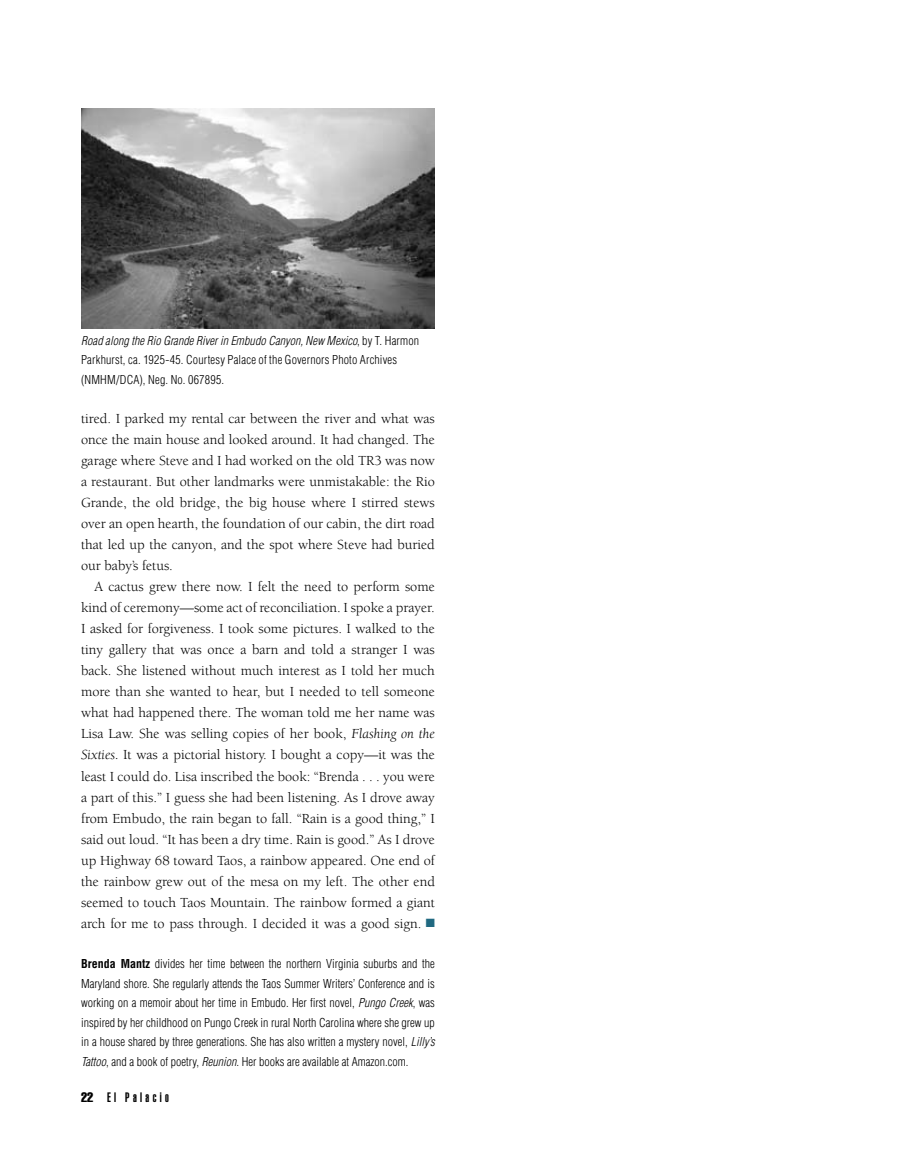
<style>
.page{position:relative;width:905px;height:1175px;background:#fff}
.page>*{position:absolute;margin:0;border:0;box-sizing:border-box;transform-origin:0 0}
.t1{font:14.25px/21px "Berkeley";color:#000;text-align:justify}
.t2{font:900 extra-condensed 13.5px "Helvetica";letter-spacing:.25em;color:#000}
.t3{font:300 condensed 12px/19.5px "Helvetica";color:#000;text-align:justify}
.s1{font-style:italic}
.s2{color:#206981}
.s3{font-weight:700}
.s4{font-weight:400}
</style>
<div class="page">
<img style="left:81px;top:108px;width:354px;height:220px">
<p class="t3" style="left:81px;top:331px;width:340px;text-align:left"><span class="s1">Road along the Rio Grande River in Embudo Canyon, New Mexico</span>, by T. Harmon<br>Parkhurst, ca. 1925-45. Courtesy Palace of the Governors Photo Archives (NMHM/DCA), Neg. No. 067895.</p>
<p class="t1" style="left:81px;top:408px;width:355px">tired. I parked my rental car between the river and what was once the main house and looked around. It had changed. The garage where Steve and I had worked on the old TR3 was now a restaurant. But other landmarks were unmistakable: the Rio Grande, the old bridge, the big house where I stirred stews over an open hearth, the foundation of our cabin, the dirt road that led up the canyon, and the spot where Steve had buried our baby’s fetus.</p>
<p class="t1" style="left:81px;top:576px;width:355px;text-indent:13px">A cactus grew there now. I felt the need to perform some kind of ceremony—some act of reconciliation. I spoke a prayer.<br>I asked for forgiveness. I took some pictures. I walked to the tiny gallery that was once a barn and told a stranger I was back. She listened without much interest as I told her much more than she wanted to hear, but I needed to tell someone what had happened there. The woman told me her name was Lisa Law. She was selling copies of her book, <span class="s1">Flashing on the Sixties.</span> It was a pictorial history. I bought a copy—it was the least I could do. Lisa inscribed the book: “Brenda . . . you were a part of this.” I guess she had been listening. As I drove away from Embudo, the rain began to fall. “Rain is a good thing,” I said out loud. “It has been a dry time. Rain is good.” As I drove up Highway 68 toward Taos, a rainbow appeared. One end of the rainbow grew out of the mesa on my left. The other end seemed to touch Taos Mountain. The rainbow formed a giant arch for me to pass through. I decided it was a good sign. <span class="s2">■</span></p>
<p class="t3" style="left:81px;top:953px;width:355px"><span class="s3">Brenda Mantz</span> divides her time between the northern Virginia suburbs and the Maryland shore. She regularly attends the Taos Summer Writers’ Conference and is working on a memoir about her time in Embudo. Her first novel, <span class="s1">Pungo Creek</span>, was inspired by her childhood on Pungo Creek in rural North Carolina where she grew up in a house shared by three generations. She has also written a mystery novel, <span class="s1">Lilly’s Tattoo</span>, and a book of poetry, <span class="s1">Reunion</span>. Her books are available at Amazon.com.</p>
<p class="t2" style="left:81px;top:1089px;width:89px"><span class="s4">22</span> El Palacio</p>
</div>
